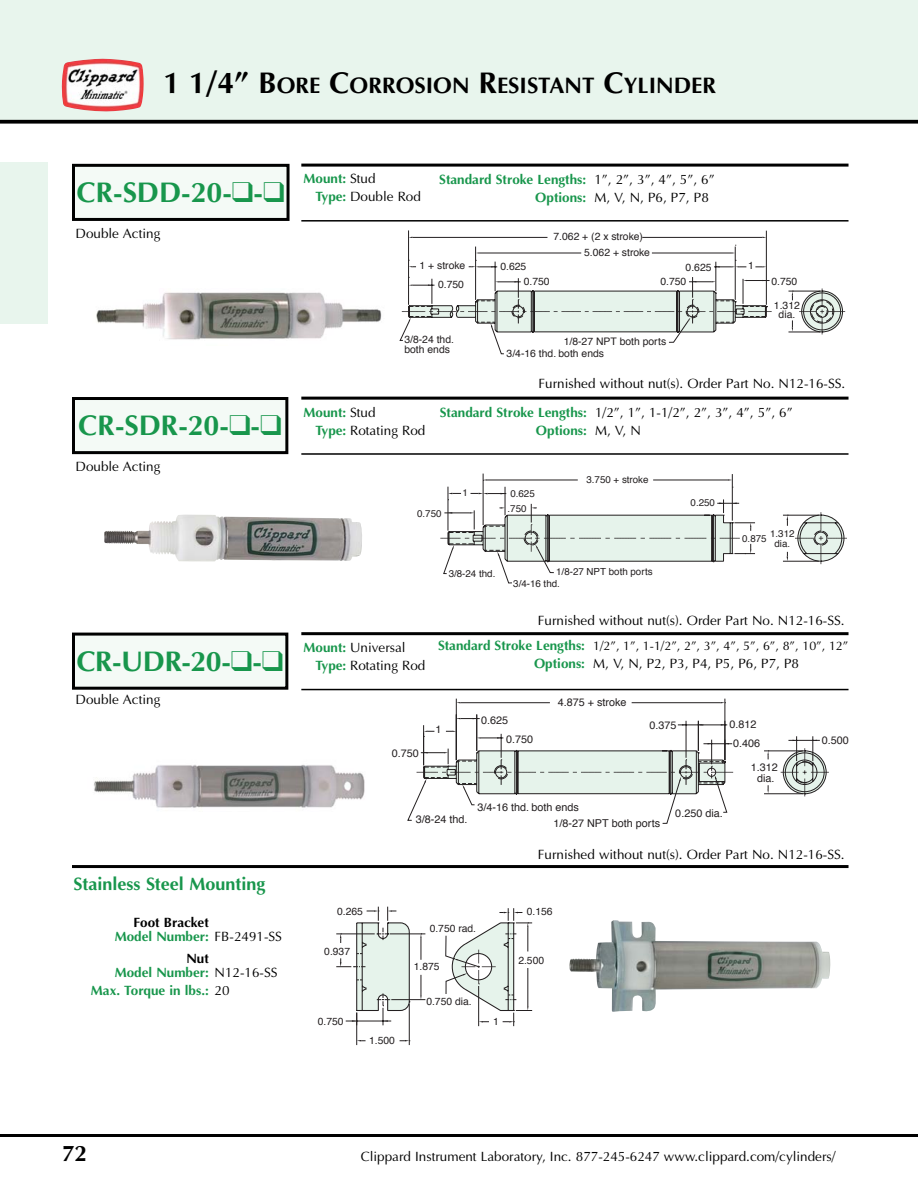
<style>
.page{position:relative;width:918px;height:1188px;background:#fff}
.page>*{position:absolute;margin:0;border:0;box-sizing:border-box;transform-origin:0 0}
.t1{font:700 28.5px "Optima";color:#18964c}
.t2{font:700 22.5px "Optima";color:#000}
.t3{font:700 18px "Optima";color:#18964c}
.t4{font:13.5px/18px "Optima";color:#000}
.t5{font:700 13.5px/13.5px "Optima";color:#18964c}
.t6{font:12.45px "Optima";color:#000}
.t7{font:10.8px/19.2px "Helvetica";color:#231f20;text-align:center}
.t8{font:10.35px/9.4px "Helvetica";color:#231f20}
.t9{font:9.75px/14.9px "Helvetica";color:#231f20}
.s1{font-size:30px}
.s2{color:#000}
.s3{font-weight:400;color:#000}
.s4{font-weight:700;color:#18964c}
.s5{font-weight:700;font-size:13.5px;color:#18964c}
</style>
<div class="page">
<div style="left:0;top:0;width:918px;height:121px;background:#e8f5ed"></div>
<svg style="left:0;top:120px;width:918px;height:4px;background:#1a1a1a"></svg>
<hr style="left:0;top:1134px;width:918px;height:3px;background:#000">
<div style="left:0;top:162px;width:47px;height:162px;background:#e8f5ed"></div>
<img style="left:62px;top:59px;width:82px;height:52px">
<div style="left:74px;top:165px;width:214px;height:54px;background:#f4faf6"></div>
<div style="left:72px;top:164px;width:218px;height:57px;border:3px solid #000"></div>
<div style="left:74px;top:399px;width:213px;height:54px;background:#f4faf6"></div>
<div style="left:72px;top:397px;width:216px;height:57px;border:3px solid #000"></div>
<div style="left:74px;top:634px;width:213px;height:54px;background:#f4faf6"></div>
<div style="left:72px;top:633px;width:216px;height:57px;border:3px solid #000"></div>
<img style="left:96px;top:292px;width:286px;height:48px">
<img style="left:104px;top:514px;width:258px;height:48px">
<img style="left:94px;top:764px;width:271px;height:44px">
<hr style="left:766px;top:231px;width:1px;height:74px;background:#231f20">
<hr style="left:408px;top:230px;width:1px;height:75px;background:#231f20">
<hr style="left:642px;top:237px;width:121px;height:1px;background:#231f20">
<hr style="left:412px;top:237px;width:135px;height:1px;background:#231f20">
<hr style="left:475px;top:247px;width:1px;height:53px;background:#231f20">
<hr style="left:735px;top:247px;width:1px;height:53px;background:#231f20">
<hr style="left:480px;top:253px;width:101px;height:1px;background:#231f20">
<hr style="left:652px;top:253px;width:79px;height:1px;background:#231f20">
<svg style="left:400px;top:260px;width:445px;height:94px"></svg>
<hr style="left:483px;top:474px;width:1px;height:51px;background:#231f20">
<hr style="left:732px;top:474px;width:1px;height:47px;background:#231f20">
<hr style="left:487px;top:480px;width:91px;height:1px;background:#231f20">
<hr style="left:653px;top:480px;width:75px;height:1px;background:#231f20">
<svg style="left:440px;top:487px;width:407px;height:97px"></svg>
<hr style="left:456px;top:699px;width:1px;height:61px;background:#231f20">
<hr style="left:725px;top:699px;width:1px;height:61px;background:#231f20">
<hr style="left:460px;top:702px;width:90px;height:1px;background:#231f20">
<hr style="left:632px;top:702px;width:89px;height:1px;background:#231f20">
<svg style="left:407px;top:714px;width:422px;height:110px"></svg>
<hr style="left:301px;top:164px;width:548px;height:3px;background:#000">
<hr style="left:301px;top:220px;width:548px;height:2px;background:#000">
<hr style="left:301px;top:397px;width:548px;height:3px;background:#000">
<hr style="left:301px;top:453px;width:548px;height:2px;background:#000">
<hr style="left:301px;top:632px;width:548px;height:3px;background:#000">
<hr style="left:301px;top:689px;width:548px;height:1px;background:#000">
<hr style="left:72px;top:865px;width:777px;height:3px;background:#000">
<img style="left:569px;top:920px;width:261px;height:92px">
<hr style="left:356px;top:1013px;width:1px;height:32px;background:#231f20">
<hr style="left:409px;top:1004px;width:1px;height:41px;background:#231f20">
<svg style="left:336px;top:907px;width:196px;height:119px"></svg>
<h2 class="t2" style="left:163px;top:76px;width:554px"><span class="s1">1 1/4” B</span>ORE <span class="s1">C</span>ORROSION <span class="s1">R</span>ESISTANT <span class="s1">C</span>YLINDER</h2>
<h1 class="t1" style="left:77px;top:181px;width:209px">CR-SDD-20-❑-❑</h1>
<p class="t4" style="left:76px;top:225px;width:86px">Double Acting</p>
<h1 class="t1" style="left:79px;top:414px;width:205px">CR-SDR-20-❑-❑</h1>
<p class="t4" style="left:76px;top:458px;width:86px">Double Acting</p>
<h1 class="t1" style="left:77px;top:649px;width:208px">CR-UDR-20-❑-❑</h1>
<p class="t4" style="left:76px;top:692px;width:86px">Double Acting</p>
<h3 class="t3" style="left:74px;top:877px;width:194px">Stainless Steel Mounting</h3>
<p class="t5" style="left:115px;top:917px;width:169px;text-indent:19px"><span class="s2">Foot Bracket<br></span>Model Number: <span class="s3">FB-2491-SS</span></p>
<p class="t5" style="left:115px;top:953px;width:164px;text-align:center"><span class="s2">Nut<br></span>Model Number: <span class="s3">N12-16-SS</span></p>
<p class="t5" style="left:91px;top:985px;width:140px">Max. Torque in lbs.: <span class="s3">20</span></p>
<p class="t4" style="left:315px;top:171px;width:107px;text-indent:-12px"><span class="s4">Mount:</span> Stud<br><span class="s4">Type:</span> Double Rod</p>
<p class="t4" style="left:535px;top:172px;width:181px;text-indent:-96px"><span class="s4">Standard Stroke Lengths:</span> 1”, 2”, 3”, 4”, 5”, 6”<br><span class="s4">Options:</span> M, V, N, P6, P7, P8</p>
<p class="t8" style="left:584px;top:229px;width:67px;line-height:16.4px;text-indent:-31px">7.062 + (2 x stroke)<br>5.062 + stroke</p>
<p class="t8" style="left:420px;top:261px;width:47px">1 + stroke</p>
<p class="t8" style="left:524px;top:259px;width:27px;line-height:15.1px;text-indent:-23px">0.625<br>0.750</p>
<p class="t8" style="left:438px;top:281px;width:27px">0.750</p>
<p class="t8" style="left:686px;top:263px;width:27px">0.625</p>
<p class="t8" style="left:748px;top:261px;width:7px">1</p>
<p class="t8" style="left:660px;top:278px;width:27px">0.750</p>
<p class="t8" style="left:404px;top:336px;width:51px">3/8-24 thd. both ends</p>
<p class="t8" style="left:564px;top:337px;width:104px">1/8-27 NPT both ports</p>
<p class="t8" style="left:507px;top:349px;width:99px">3/4-16 thd. both ends</p>
<p class="t8" style="left:771px;top:277px;width:27px">0.750</p>
<p class="t8" style="left:774px;top:301px;width:27px;text-align:center">1.312 dia.</p>
<p class="t4" style="left:315px;top:404px;width:112px;text-indent:-12px"><span class="s4">Mount:</span> Stud<br><span class="s4">Type:</span> Rotating Rod</p>
<p class="t4" style="left:539px;top:376px;width:308px">Furnished without nut(s). Order Part No. N12-16-SS.</p>
<p class="t4" style="left:536px;top:405px;width:258px;text-indent:-96px"><span class="s4">Standard Stroke Lengths:</span> 1/2”, 1”, 1-1/2”, 2”, 3”, 4”, 5”, 6”<br><span class="s4">Options:</span> M, V, N</p>
<p class="t9" style="left:586px;top:473px;width:63px">3.750 + stroke</p>
<p class="t9" style="left:417px;top:507px;width:26px">0.750</p>
<p class="t9" style="left:462px;top:486px;width:7px">1</p>
<p class="t9" style="left:508px;top:487px;width:29px">0.625 .750</p>
<p class="t9" style="left:449px;top:567px;width:48px">3/8-24 thd.</p>
<p class="t9" style="left:556px;top:565px;width:98px">1/8-27 NPT both ports</p>
<p class="t9" style="left:513px;top:577px;width:48px">3/4-16 thd.</p>
<p class="t9" style="left:691px;top:496px;width:26px">0.250</p>
<p class="t9" style="left:775px;top:533px;width:22px;line-height:7.2px;text-indent:-32px">0.875 1.312 dia.</p>
<p class="t4" style="left:315px;top:640px;width:112px;text-indent:-12px"><span class="s4">Mount:</span> Universal<br><span class="s4">Type:</span> Rotating Rod</p>
<p class="t7" style="left:392px;top:745px;width:29px">0.750</p>
<p class="t4" style="left:538px;top:613px;width:308px">Furnished without nut(s). Order Part No. N12-16-SS.</p>
<p class="t6" style="left:438px;top:641px;width:412px"><span class="s5">Standard Stroke Lengths:</span> 1/2”, 1”, 1-1/2”, 2”, 3”, 4”, 5”, 6”, 8”, 10”, 12”</p>
<p class="t4" style="left:534px;top:656px;width:267px"><span class="s4">Options:</span> M, V, N, P2, P3, P4, P5, P6, P7, P8</p>
<p class="t7" style="left:436px;top:721px;width:8px">1</p>
<p class="t7" style="left:481px;top:711px;width:29px">0.625</p>
<p class="t7" style="left:506px;top:730px;width:29px">0.750</p>
<p class="t7" style="left:558px;top:694px;width:70px">4.875 + stroke</p>
<p class="t7" style="left:650px;top:716px;width:29px">0.375</p>
<p class="t7" style="left:729px;top:716px;width:32px">0.812<br>0.406</p>
<p class="t7" style="left:751px;top:763px;width:29px;line-height:10.2px">1.312 dia.</p>
<p class="t7" style="left:822px;top:731px;width:29px">0.500</p>
<p class="t7" style="left:478px;top:798px;width:103px">3/4-16 thd. both ends</p>
<p class="t7" style="left:416px;top:811px;width:53px">3/8-24 thd.</p>
<p class="t7" style="left:554px;top:815px;width:108px">1/8-27 NPT both ports</p>
<p class="t7" style="left:675px;top:804px;width:49px">0.250 dia.</p>
<p class="t8" style="left:337px;top:908px;width:27px">0.265</p>
<p class="t8" style="left:324px;top:947px;width:27px">0.937</p>
<p class="t8" style="left:318px;top:1017px;width:27px">0.750</p>
<p class="t8" style="left:369px;top:1036px;width:27px">1.500</p>
<p class="t8" style="left:430px;top:925px;width:48px">0.750 rad.</p>
<p class="t8" style="left:414px;top:962px;width:27px">1.875</p>
<p class="t8" style="left:426px;top:997px;width:47px">0.750 dia.</p>
<p class="t8" style="left:493px;top:1018px;width:7px">1</p>
<p class="t4" style="left:538px;top:847px;width:308px">Furnished without nut(s). Order Part No. N12-16-SS.</p>
<p class="t8" style="left:527px;top:908px;width:27px">0.156</p>
<p class="t8" style="left:518px;top:956px;width:27px">2.500</p>
<h2 class="t2" style="left:62px;top:1144px;width:27px">72</h2>
<p class="t4" style="left:361px;top:1149px;width:476px">Clippard Instrument Laboratory, Inc. 877-245-6247 www.clippard.com/cylinders/</p>
</div>
